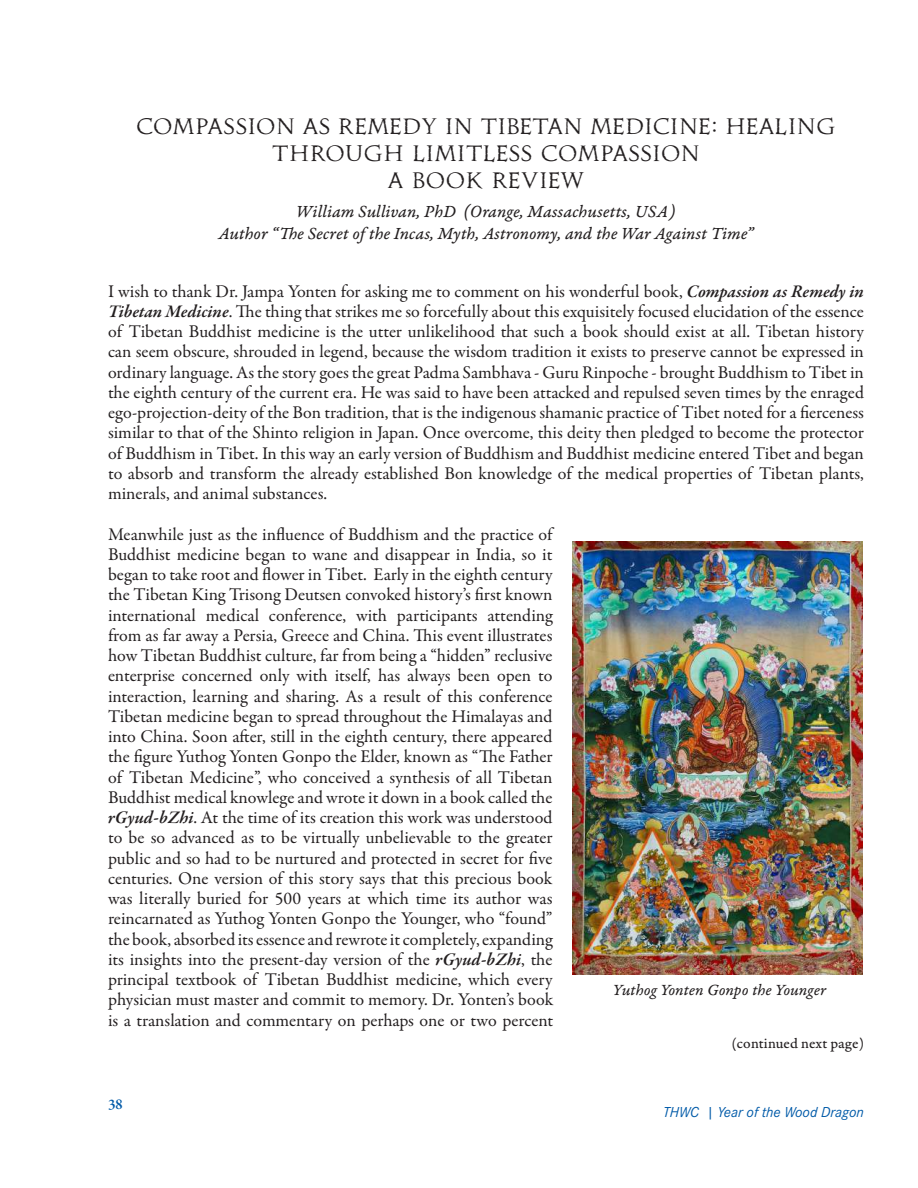
<style>
.page{position:relative;width:918px;height:1188px;background:#fff}
.page>*{position:absolute;margin:0;border:0;box-sizing:border-box;transform-origin:0 0}
.t1{font:22.5px/27px "Pitchfork";color:#231f20;text-align:center}
.t2{font:18px/20.2px "Garamond Premr Pro";color:#231f20;text-align:justify}
.t3{font:18px/21.6px "Garamond Premr Pro It Capt";color:#231f20;text-align:center}
.t4{font:16.5px "Garamond Premr Pro It Capt";letter-spacing:-.005em;color:#231f20}
.t5{font:italic 15px "Corporate S Pro";color:#005aa8}
.t6{font:15px "Garamond Premr Pro Capt";letter-spacing:.005em;color:#231f20}
.t7{font:600 15px "Garamond Premr Pro";color:#005aa8}
.s1{font-weight:600;font-style:italic}
</style>
<div class="page">
<img style="left:573px;top:541px;width:290px;height:434px">
<p class="t1" style="left:136px;top:112px;width:701px">COMPASSION AS REMEDY IN TIBETAN MEDICINE: HEALING<br>THROUGH LIMITLESS COMPASSION<br>A BOOK REVIEW</p>
<p class="t3" style="left:219px;top:202px;width:536px">William Sullivan, PhD (Orange, Massachusetts, USA)<br>Author “The Secret of the Incas, Myth, Astronomy, and the War Against Time”</p>
<p class="t2" style="left:108px;top:281px;width:758px">I wish to thank Dr. Jampa Yonten for asking me to comment on his wonderful book, <span class="s1">Compassion as Remedy in Tibetan Medicine</span>. The thing that strikes me so forcefully about this exquisitely focused elucidation of the essence of Tibetan Buddhist medicine is the utter unlikelihood that such a book should exist at all. Tibetan history can seem obscure, shrouded in legend, because the wisdom tradition it exists to preserve cannot be expressed in ordinary language. As the story goes the great Padma Sambhava - Guru Rinpoche - brought Buddhism to Tibet in the eighth century of the current era. He was said to have been attacked and repulsed seven times by the enraged ego-projection-deity of the Bon tradition, that is the indigenous shamanic practice of Tibet noted for a fierceness similar to that of the Shinto religion in Japan. Once overcome, this deity then pledged to become the protector of Buddhism in Tibet. In this way an early version of Buddhism and Buddhist medicine entered Tibet and began to absorb and transform the already established Bon knowledge of the medical properties of Tibetan plants, minerals, and animal substances.</p>
<p class="t2" style="left:108px;top:524px;width:447px">Meanwhile just as the influence of Buddhism and the practice of Buddhist medicine began to wane and disappear in India, so it began to take root and flower in Tibet. Early in the eighth century the Tibetan King Trisong Deutsen convoked history’s first known international medical conference, with participants attending from as far away a Persia, Greece and China. This event illustrates how Tibetan Buddhist culture, far from being a “hidden” reclusive enterprise concerned only with itself, has always been open to interaction, learning and sharing. As a result of this conference Tibetan medicine began to spread throughout the Himalayas and into China. Soon after, still in the eighth century, there appeared the figure Yuthog Yonten Gonpo the Elder, known as “The Father of Tibetan Medicine”, who conceived a synthesis of all Tibetan Buddhist medical knowlege and wrote it down in a book called the <span class="s1">rGyud-bZhi</span>. At the time of its creation this work was understood to be so advanced as to be virtually unbelievable to the greater public and so had to be nurtured and protected in secret for five centuries. One version of this story says that this precious book was literally buried for 500 years at which time its author was reincarnated as Yuthog Yonten Gonpo the Younger, who “found” the book, absorbed its essence and rewrote it completely, expanding its insights into the present-day version of the <span class="s1">rGyud-bZhi</span>, the principal textbook of Tibetan Buddhist medicine, which every physician must master and commit to memory. Dr. Yonten’s book is a translation and commentary on perhaps one or two percent</p>
<p class="t4" style="left:613px;top:980px;width:215px">Yuthog Yonten Gonpo the Younger</p>
<p class="t7" style="left:108px;top:1095px;width:16px">38</p>
<p class="t6" style="left:732px;top:1034px;width:134px">(continued next page)</p>
<p class="t5" style="left:663px;top:1101px;width:202px">THWC | Year of the Wood Dragon</p>
</div>
